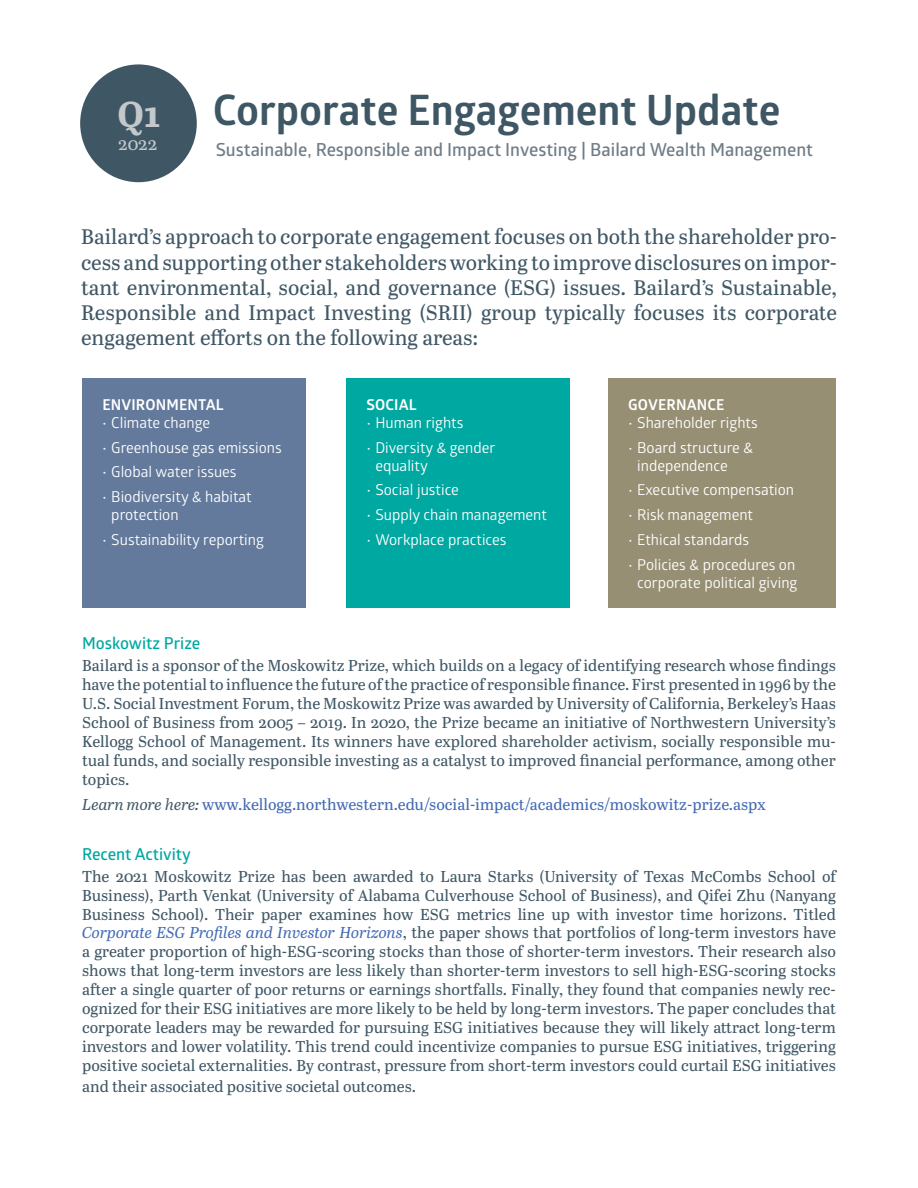
<style>
.page{position:relative;width:918px;height:1188px;background:#fff}
.page>*{position:absolute;margin:0;border:0;box-sizing:border-box;transform-origin:0 0}
.t1{font:700 42px "Glober";color:#3f5765}
.t2{font:700 36px "Abril Text";color:#c3c8cb}
.t3{font:21px/25.2px "Abril Text";color:#3f5765;text-align:justify}
.t4{font:600 18px "Glober";color:#707d86}
.t5{font:18px "Abril Text";color:#c3c8cb}
.t6{font:600 16.5px "Glober";color:#00a8a2}
.t7{font:15.75px/18.9px "Abril Text";color:#3f5765;text-align:justify}
.t8{font:15.75px "Abril Text";color:#436ab3}
.t9{font:15px/18px "Glober";color:#fff}
.t10{font:700 15px "Glober";letter-spacing:.01em;color:#fff}
.s1{font-style:italic;color:#3f5765}
.s2{font-style:italic;color:#436ab3}
</style>
<div class="page">
<div style="left:82px;top:378px;width:224px;height:230px;background:#637a9c"></div>
<div style="left:346px;top:378px;width:224px;height:230px;background:#00a8a2"></div>
<div style="left:608px;top:378px;width:228px;height:230px;background:#968f73"></div>
<div style="left:80px;top:64px;width:117px;height:118px;background:#3f5765;border-radius:50%"></div>
<h2 class="t2" style="left:117px;top:88px;width:44px">Q1</h2>
<p class="t5" style="left:118px;top:131px;width:41px">2022</p>
<h1 class="t1" style="left:213px;top:80px;width:569px">Corporate Engagement Update</h1>
<p class="t4" style="left:216px;top:137px;width:599px">Sustainable, Responsible and Impact Investing | Bailard Wealth Management</p>
<p class="t3" style="left:81px;top:223px;width:758px">Bailard’s approach to corporate engagement focuses on both the shareholder pro&shy;cess and supporting other stakeholders working to improve disclosures on impor&shy;tant environmental, social, and governance (ESG) issues. Bailard’s Sustainable, Responsible and Impact Investing (SRII) group typically focuses its corporate engagement efforts on the following areas:</p>
<p class="t10" style="left:102px;top:394px;width:123px">ENVIRONMENTAL</p>
<p class="t9" style="left:102px;top:413px;width:109px">• Climate change</p>
<p class="t9" style="left:102px;top:438px;width:181px">• Greenhouse gas emissions</p>
<p class="t9" style="left:102px;top:462px;width:136px">• Global water issues</p>
<p class="t9" style="left:111px;top:487px;width:142px;text-indent:-9px">• Biodiversity &amp; habitat protection</p>
<p class="t9" style="left:102px;top:530px;width:163px">• Sustainability reporting</p>
<p class="t10" style="left:366px;top:394px;width:52px">SOCIAL</p>
<p class="t9" style="left:366px;top:413px;width:99px">• Human rights</p>
<p class="t9" style="left:375px;top:438px;width:121px;text-indent:-9px">• Diversity &amp; gender equality</p>
<p class="t9" style="left:366px;top:480px;width:94px">• Social justice</p>
<p class="t9" style="left:366px;top:505px;width:182px">• Supply chain management</p>
<p class="t9" style="left:366px;top:530px;width:142px">• Workplace practices</p>
<p class="t10" style="left:628px;top:394px;width:98px">GOVERNANCE</p>
<p class="t9" style="left:628px;top:413px;width:131px">• Shareholder rights</p>
<p class="t9" style="left:637px;top:438px;width:117px;text-indent:-9px">• Board structure &amp; independence</p>
<p class="t9" style="left:628px;top:480px;width:167px">• Executive compensation</p>
<p class="t9" style="left:628px;top:505px;width:126px">• Risk management</p>
<p class="t9" style="left:628px;top:530px;width:122px">• Ethical standards</p>
<p class="t9" style="left:628px;top:555px;width:171px;text-align:right">• Policies &amp; procedures on corporate political giving</p>
<p class="t6" style="left:82px;top:632px;width:120px">Moskowitz Prize</p>
<p class="t7" style="left:82px;top:656px;width:755px">Bailard is a sponsor of the Moskowitz Prize, which builds on a legacy of identifying research whose findings have the potential to influence the future of the practice of responsible finance. First presented in 1996 by the U.S. Social Investment Forum, the Moskowitz Prize was awarded by University of California, Berkeley’s Haas School of Business from 2005 – 2019. In 2020, the Prize became an initiative of Northwestern University’s Kellogg School of Management. Its winners have explored shareholder activism, socially responsible mu&shy;tual funds, and socially responsible investing as a catalyst to improved financial performance, among other topics.</p>
<p class="t8" style="left:82px;top:793px;width:685px"><span class="s1">Learn more here:</span> www.kellogg.northwestern.edu/social-impact/academics/moskowitz-prize.aspx</p>
<p class="t6" style="left:82px;top:842px;width:110px">Recent Activity</p>
<p class="t7" style="left:82px;top:866px;width:755px">The 2021 Moskowitz Prize has been awarded to Laura Starks (University of Texas McCombs School of Business), Parth Venkat (University of Alabama Culverhouse School of Business), and Qifei Zhu (Nanyang Business School). Their paper examines how ESG metrics line up with investor time horizons. Titled <span class="s2">Corporate ESG Profiles and Investor Horizons</span>, the paper shows that portfolios of long-term investors have a greater proportion of high-ESG-scoring stocks than those of shorter-term investors. Their research also shows that long-term investors are less likely than shorter-term investors to sell high-ESG-scoring stocks after a single quarter of poor returns or earnings shortfalls. Finally, they found that companies newly rec&shy;ognized for their ESG initiatives are more likely to be held by long-term investors. The paper concludes that corporate leaders may be rewarded for pursuing ESG initiatives because they will likely attract long-term investors and lower volatility. This trend could incentivize companies to pursue ESG initiatives, triggering positive societal externalities. By contrast, pressure from short-term investors could curtail ESG initiatives</p>
<p class="t7" style="left:82px;top:1076px;width:335px">and their associated positive societal outcomes.</p>
</div>
